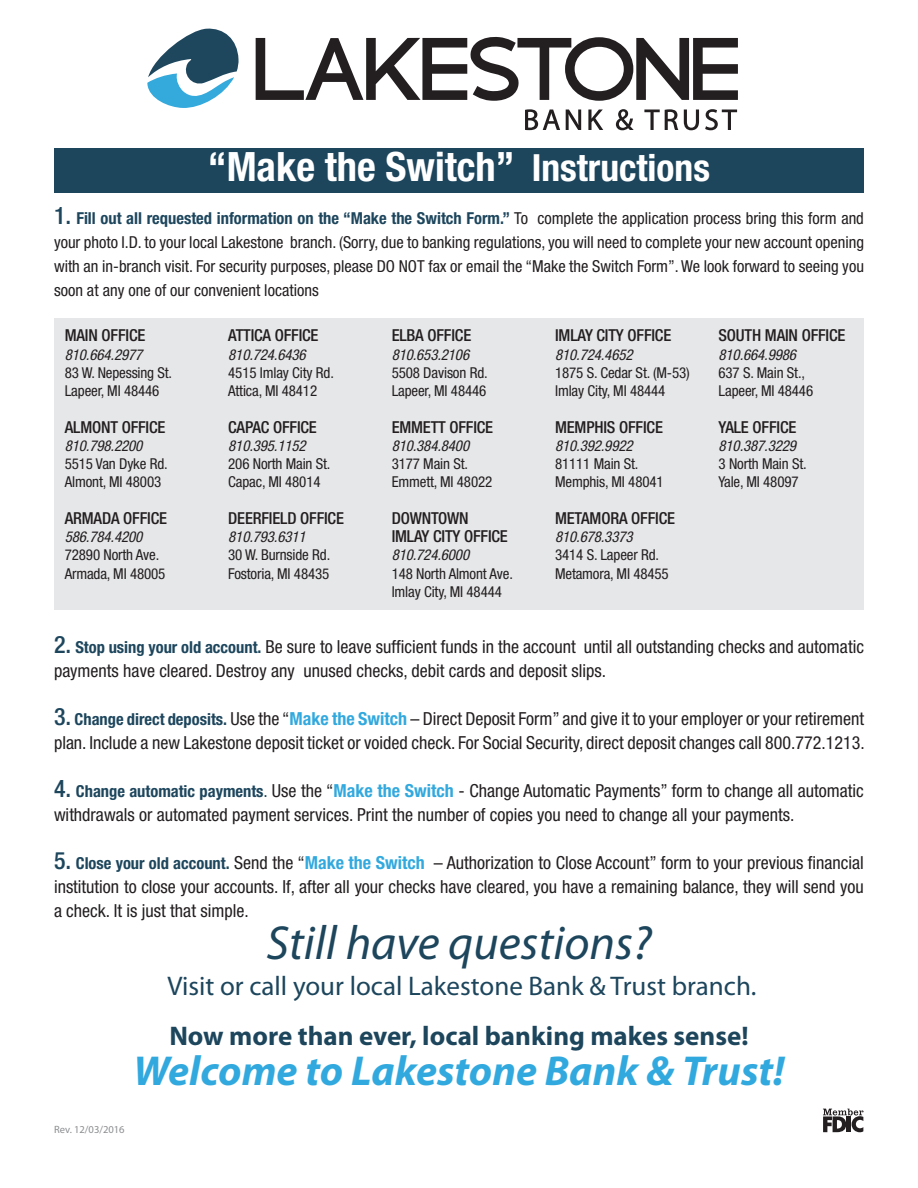
<style>
.page{position:relative;width:918px;height:1188px;background:#fff}
.page>*{position:absolute;margin:0;border:0;box-sizing:border-box;transform-origin:0 0}
.t1{font:italic 48px "Myriad Pro";color:#1d465d}
.t2{font:italic 700 42px "Myriad Pro";color:#32a9de}
.t3{font:700 condensed 40.5px "Helvetica Neue LT Std";color:#fff}
.t4{font:27px "Myriad Pro";color:#1d465d}
.t5{font:700 27px "Myriad Pro";color:#1d465d}
.t6{font:condensed 18px/24px "Helvetica Neue LT Std";color:#231f20}
.t7{font:condensed 16.5px/24px "Helvetica Neue LT Std";color:#231f20;text-align:justify}
.Serif_Text{font:500 condensed 16.5px "Helvetica Neue LT Std";letter-spacing:-.01em;color:#231f20}
.Serif_Text-2{font:condensed 15px/18.3px "Helvetica Neue LT Std";letter-spacing:-.01em;color:#231f20}
.Serif_Text-3{font:italic condensed 15px "Helvetica Neue LT Std";letter-spacing:-.01em;color:#231f20}
.t8{font:10.5px "Myriad Pro";color:#8b8d90}
.s1{font-size:37.5px}
.s2{font-weight:500;font-size:24px;color:#1d465d}
.s3{font-weight:700;color:#1d465d}
.s4{font-weight:700;font-size:16.5px;color:#1d465d}
.s5{font-weight:700;color:#32a9de}
.s6{color:#1d465d}
</style>
<div class="page">
<svg style="left:147px;top:29px;width:92px;height:79px"></svg>
<svg style="left:256px;top:36px;width:482px;height:65px"></svg>
<svg style="left:525px;top:109px;width:35px;height:21px"></svg>
<svg style="left:566px;top:110px;width:15px;height:20px"></svg>
<svg style="left:588px;top:110px;width:15px;height:20px"></svg>
<svg style="left:616px;top:109px;width:18px;height:21px"></svg>
<svg style="left:644px;top:109px;width:34px;height:21px"></svg>
<svg style="left:684px;top:110px;width:15px;height:20px"></svg>
<svg style="left:705px;top:109px;width:32px;height:21px"></svg>
<div style="left:54px;top:319px;width:810px;height:291px;background:#e6e7e9"></div>
<div style="left:54px;top:148px;width:810px;height:45px;background:#1d465d"></div>
<svg style="left:823px;top:1109px;width:41px;height:23px"></svg>
<hr style="left:847px;top:1116px;width:4px;height:16px;background:#231f20">
<p class="t3" style="left:208px;top:142px;width:504px">“Make the Switch” <span class="s1">Instructions</span></p>
<p class="t7" style="left:54px;top:206px;width:812px"><span class="s2">1.</span> <span class="s3">Fill out all requested information on the “Make the Switch Form.”</span> To complete the application process bring this form and your photo I.D. to your local Lakestone branch. (Sorry, due to banking regulations, you will need to complete your new account opening with an in-branch visit. For security purposes, please DO NOT fax or email the “Make the Switch Form”. We look forward to seeing you soon at any one of our convenient locations</p>
<p class="Serif_Text" style="left:65px;top:326px;width:82px">MAIN OFFICE</p>
<p class="Serif_Text-3" style="left:65px;top:346px;width:79px">810.664.2977</p>
<p class="Serif_Text-2" style="left:65px;top:363px;width:109px">83 W. Nepessing St.</p>
<p class="Serif_Text-2" style="left:65px;top:382px;width:96px">Lapeer, MI 48446</p>
<p class="Serif_Text" style="left:65px;top:417px;width:102px">ALMONT OFFICE</p>
<p class="Serif_Text-3" style="left:65px;top:437px;width:79px">810.798.2200</p>
<p class="Serif_Text-2" style="left:65px;top:455px;width:104px">5515 Van Dyke Rd.</p>
<p class="Serif_Text-2" style="left:65px;top:473px;width:98px">Almont, MI 48003</p>
<p class="Serif_Text" style="left:65px;top:508px;width:104px">ARMADA OFFICE</p>
<p class="Serif_Text-3" style="left:65px;top:528px;width:79px">586.784.4200</p>
<p class="Serif_Text-2" style="left:65px;top:546px;width:96px">72890 North Ave.</p>
<p class="Serif_Text-2" style="left:65px;top:564px;width:102px">Armada, MI 48005</p>
<p class="Serif_Text" style="left:228px;top:326px;width:92px">ATTICA OFFICE</p>
<p class="Serif_Text-3" style="left:228px;top:346px;width:79px">810.724.6436</p>
<p class="Serif_Text-2" style="left:228px;top:363px;width:107px">4515 Imlay City Rd.</p>
<p class="Serif_Text-2" style="left:228px;top:382px;width:90px">Attica, MI 48412</p>
<p class="Serif_Text" style="left:228px;top:417px;width:90px">CAPAC OFFICE</p>
<p class="Serif_Text-3" style="left:228px;top:437px;width:79px">810.395.1152</p>
<p class="Serif_Text-2" style="left:228px;top:455px;width:104px">206 North Main St.</p>
<p class="Serif_Text-2" style="left:228px;top:473px;width:94px">Capac, MI 48014</p>
<p class="Serif_Text" style="left:228px;top:508px;width:117px">DEERFIELD OFFICE</p>
<p class="Serif_Text-3" style="left:228px;top:528px;width:79px">810.793.6311</p>
<p class="Serif_Text-2" style="left:228px;top:546px;width:104px">30 W. Burnside Rd.</p>
<p class="Serif_Text-2" style="left:228px;top:564px;width:103px">Fostoria, MI 48435</p>
<p class="Serif_Text" style="left:392px;top:326px;width:81px">ELBA OFFICE</p>
<p class="Serif_Text-3" style="left:392px;top:346px;width:79px">810.653.2106</p>
<p class="Serif_Text-2" style="left:392px;top:363px;width:98px">5508 Davison Rd.</p>
<p class="Serif_Text-2" style="left:392px;top:382px;width:96px">Lapeer, MI 48446</p>
<p class="Serif_Text" style="left:392px;top:417px;width:103px">EMMETT OFFICE</p>
<p class="Serif_Text-3" style="left:392px;top:437px;width:79px">810.384.8400</p>
<p class="Serif_Text-2" style="left:392px;top:455px;width:78px">3177 Main St.</p>
<p class="Serif_Text-2" style="left:392px;top:473px;width:102px">Emmett, MI 48022</p>
<p class="Serif_Text" style="left:392px;top:508px;width:78px">DOWNTOWN</p>
<p class="Serif_Text" style="left:392px;top:526px;width:118px">IMLAY CITY OFFICE</p>
<p class="Serif_Text-3" style="left:392px;top:546px;width:79px">810.724.6000</p>
<p class="Serif_Text-2" style="left:392px;top:564px;width:123px">148 North Almont Ave.</p>
<p class="Serif_Text-2" style="left:392px;top:582px;width:112px">Imlay City, MI 48444</p>
<p class="Serif_Text" style="left:555px;top:326px;width:118px">IMLAY CITY OFFICE</p>
<p class="Serif_Text-3" style="left:555px;top:346px;width:79px">810.724.4652</p>
<p class="Serif_Text-2" style="left:555px;top:363px;width:136px">1875 S. Cedar St. (M-53)</p>
<p class="Serif_Text-2" style="left:555px;top:382px;width:112px">Imlay City, MI 48444</p>
<p class="Serif_Text" style="left:555px;top:417px;width:109px">MEMPHIS OFFICE</p>
<p class="Serif_Text-3" style="left:555px;top:437px;width:79px">810.392.9922</p>
<p class="Serif_Text-2" style="left:555px;top:455px;width:85px">81111 Main St.</p>
<p class="Serif_Text-2" style="left:555px;top:473px;width:110px">Memphis, MI 48041</p>
<p class="Serif_Text" style="left:555px;top:508px;width:121px">METAMORA OFFICE</p>
<p class="Serif_Text-3" style="left:555px;top:528px;width:79px">810.678.3373</p>
<p class="Serif_Text-2" style="left:555px;top:546px;width:106px">3414 S. Lapeer Rd.</p>
<p class="Serif_Text-2" style="left:555px;top:564px;width:115px">Metamora, MI 48455</p>
<p class="Serif_Text" style="left:719px;top:326px;width:128px">SOUTH MAIN OFFICE</p>
<p class="Serif_Text-3" style="left:719px;top:346px;width:79px">810.664.9986</p>
<p class="Serif_Text-2" style="left:719px;top:363px;width:96px">637 S. Main St.,<br>Lapeer, MI 48446</p>
<p class="Serif_Text" style="left:719px;top:417px;width:79px">YALE OFFICE</p>
<p class="Serif_Text-3" style="left:719px;top:437px;width:79px">810.387.3229</p>
<p class="Serif_Text-2" style="left:719px;top:455px;width:90px">3 North Main St.</p>
<p class="Serif_Text-2" style="left:719px;top:473px;width:82px">Yale, MI 48097</p>
<p class="t6" style="left:54px;top:635px;width:812px"><span class="s2">2.</span> <span class="s4">Stop using your old account.</span> Be sure to leave sufficient funds in the account until all outstanding checks and automatic payments have cleared. Destroy any unused checks, debit cards and deposit slips.</p>
<p class="t6" style="left:54px;top:707px;width:812px"><span class="s2">3.</span> <span class="s4">Change direct deposits.</span> Use the “<span class="s5">Make the Switch</span> – Direct Deposit Form” and give it to your employer or your retirement plan. Include a new Lakestone deposit ticket or voided check. For Social Security, direct deposit changes call 800.772.1213.</p>
<p class="t6" style="left:54px;top:779px;width:811px"><span class="s2">4.</span> <span class="s4">Change automatic payments</span><span class="s6">.</span> Use the “<span class="s5">Make the Switch</span> - Change Automatic Payments” form to change all automatic withdrawals or automated payment services. Print the number of copies you need to change all your payments.</p>
<p class="t6" style="left:54px;top:851px;width:811px;text-align:justify"><span class="s2">5.</span> <span class="s4">Close your old account.</span> Send the “<span class="s5">Make the Switch</span> – Authorization to Close Account” form to your previous financial institution to close your accounts. If, after all your checks have cleared, you have a remaining balance, they will send you a check. It is just that simple.</p>
<p class="t1" style="left:267px;top:914px;width:386px">Still have questions?</p>
<p class="t4" style="left:167px;top:970px;width:591px">Visit or call your local Lakestone Bank &amp; Trust branch.</p>
<p class="t5" style="left:169px;top:1018px;width:581px">Now more than ever, local banking makes sense!</p>
<p class="t2" style="left:134px;top:1044px;width:652px">Welcome to Lakestone Bank &amp; Trust!</p>
<p class="t8" style="left:54px;top:1123px;width:72px">Rev. 12/03/2016</p>
</div>
